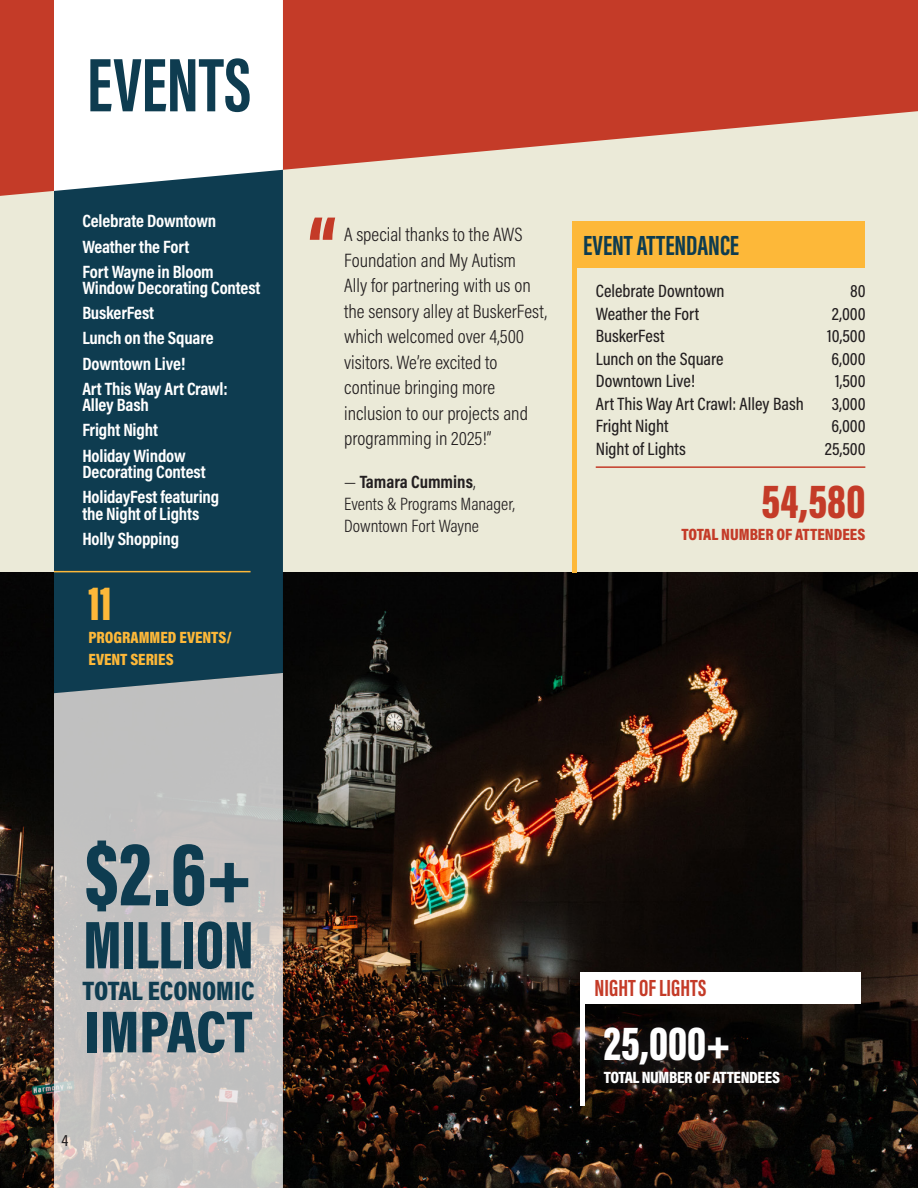
<style>
.page{position:relative;width:918px;height:1188px;background:#fff}
.page>*{position:absolute;margin:0;border:0;box-sizing:border-box;transform-origin:0 0}
.t1{font:900 93px "Acumin Pro Extra Cond";color:#0e3c50}
.t2{font:900 90px "Acumin Pro Extra Cond";color:#c43b28}
.t3{font:700 78px "Acumin Pro Extra Cond";color:#0e3c50}
.t4{font:900 69.3px "Acumin Pro Extra Cond";color:#0e3c50}
.t5{font:900 60px "Acumin Pro Cond";color:#0e3c50}
.t6{font:900 49.5px "Acumin Pro Extra Cond";color:#fff}
.t7{font:900 49.5px "Acumin Pro Extra Cond";color:#c43b28}
.t8{font:900 49.5px "Acumin Pro Extra Cond";color:#fdb839}
.t9{font:700 28.5px "Acumin Pro Extra Cond";color:#0e3c50}
.t10{font:900 27px "Acumin Pro Cond";color:#0e3c50}
.t11{font:700 24px "Acumin Pro Extra Cond";color:#c43b28}
.t12{font:300 19.5px/25.5px "Acumin Pro Cond";color:#231f20}
.t13{font:700 18px/16.5px "Acumin Pro Cond";letter-spacing:-.01em;color:#fff}
.t14{font:500 18px "Acumin Pro Cond";color:#231f20}
.t15{font:300 18px/21.6px "Acumin Pro Cond";color:#231f20}
.t16{font:900 16.5px/22.5px "Acumin Pro Cond";color:#fdb839}
.t17{font:900 16.5px "Acumin Pro Cond";color:#c43b28}
.t18{font:900 16.5px "Acumin Pro Cond";letter-spacing:-.02em;color:#fff}
.t19{font:500 16.5px "Acumin Pro Cond";color:#231f20}
.s1{font-weight:700}
</style>
<div class="page">
<div style="left:0;top:196px;width:918px;height:376px;background:#ebead8"></div>
<img style="left:0;top:572px;width:918px;height:616px">
<svg style="left:0;top:0;width:918px;height:196px;background:#ce6856"></svg>
<div style="left:54px;top:191px;width:229px;height:482px;background:#0e3c50"></div>
<svg style="left:54px;top:0;width:229px;height:191px"></svg>
<div style="left:574px;top:221px;width:291px;height:47px;background:#fdb839"></div>
<div style="left:572px;top:221px;width:5px;height:351px;background:#fdb839"></div>
<hr style="left:54px;top:571px;width:197px;height:1px;background:#fdb839">
<svg style="left:54px;top:673px;width:229px;height:515px;background:#c2c0bf"></svg>
<hr style="left:596px;top:466px;width:269px;height:2px;background:#c43b28">
<svg style="left:592px;top:1015px;width:204px;height:85px;background:#130d0b"></svg>
<hr style="left:581px;top:972px;width:4px;height:134px;background:#fff">
<div style="left:581px;top:972px;width:280px;height:32px;background:#fff"></div>
<p class="t3" style="left:87px;top:37px;width:166px">EVENTS</p>
<p class="t13" style="left:82px;top:212px;width:135px">Celebrate Downtown</p>
<p class="t13" style="left:82px;top:238px;width:109px">Weather the Fort</p>
<p class="t13" style="left:82px;top:263px;width:180px">Fort Wayne in Bloom<br>Window Decorating Contest</p>
<p class="t13" style="left:82px;top:304px;width:73px">BuskerFest</p>
<p class="t13" style="left:82px;top:330px;width:133px">Lunch on the Square</p>
<p class="t13" style="left:82px;top:355px;width:105px">Downtown Live!</p>
<p class="t13" style="left:82px;top:380px;width:147px">Art This Way Art Crawl:<br>Alley Bash</p>
<p class="t13" style="left:82px;top:421px;width:77px">Fright Night</p>
<p class="t13" style="left:82px;top:447px;width:125px">Holiday Window<br>Decorating Contest</p>
<p class="t13" style="left:82px;top:488px;width:138px">HolidayFest featuring the Night of Lights</p>
<p class="t13" style="left:82px;top:530px;width:98px">Holly Shopping</p>
<p class="t8" style="left:88px;top:573px;width:25px">11</p>
<p class="t16" style="left:88px;top:626px;width:145px">PROGRAMMED EVENTS/<br>EVENT SERIES</p>
<p class="t2" style="left:308px;top:195px;width:31px">“</p>
<p class="t12" style="left:344px;top:221px;width:204px">A special thanks to the AWS<br>Foundation and My Autism<br>Ally for partnering with us on the sensory alley at BuskerFest, which welcomed over 4,500 visitors. We’re excited to continue bringing more inclusion to our projects and programming in 2025!”</p>
<p class="t15" style="left:344px;top:471px;width:172px">— <span class="s1">Tamara Cummins</span>,<br>Events &amp; Programs Manager,<br>Downtown Fort Wayne</p>
<p class="t9" style="left:583px;top:228px;width:158px">EVENT ATTENDANCE</p>
<p class="t14" style="left:596px;top:279px;width:130px">Celebrate Downtown</p>
<p class="t14" style="left:850px;top:279px;width:17px">80</p>
<p class="t14" style="left:596px;top:302px;width:105px">Weather the Fort</p>
<p class="t14" style="left:832px;top:302px;width:35px">2,000</p>
<p class="t14" style="left:596px;top:324px;width:70px">BuskerFest</p>
<p class="t14" style="left:827px;top:324px;width:40px">10,500</p>
<p class="t14" style="left:596px;top:347px;width:129px">Lunch on the Square</p>
<p class="t14" style="left:832px;top:347px;width:36px">6,000</p>
<p class="t14" style="left:596px;top:369px;width:101px">Downtown Live!</p>
<p class="t14" style="left:835px;top:369px;width:32px">1,500</p>
<p class="t14" style="left:596px;top:392px;width:210px">Art This Way Art Crawl: Alley Bash</p>
<p class="t14" style="left:832px;top:392px;width:35px">3,000</p>
<p class="t14" style="left:596px;top:414px;width:74px">Fright Night</p>
<p class="t14" style="left:832px;top:414px;width:36px">6,000</p>
<p class="t14" style="left:596px;top:437px;width:92px">Night of Lights</p>
<p class="t14" style="left:825px;top:437px;width:42px">25,500</p>
<p class="t7" style="left:761px;top:471px;width:105px">54,580</p>
<p class="t17" style="left:681px;top:524px;width:186px">TOTAL NUMBER OF ATTENDEES</p>
<p class="t1" style="left:85px;top:817px;width:169px">$2.6+</p>
<p class="t4" style="left:83px;top:903px;width:172px">MILLION</p>
<p class="t10" style="left:83px;top:973px;width:173px">TOTAL ECONOMIC</p>
<p class="t5" style="left:84px;top:992px;width:170px">IMPACT</p>
<p class="t19" style="left:62px;top:1130px;width:8px">4</p>
<p class="t11" style="left:595px;top:974px;width:113px">NIGHT OF LIGHTS</p>
<p class="t6" style="left:604px;top:1013px;width:128px">25,000+</p>
<p class="t18" style="left:604px;top:1066px;width:178px">TOTAL NUMBER OF ATTENDEES</p>
</div>
